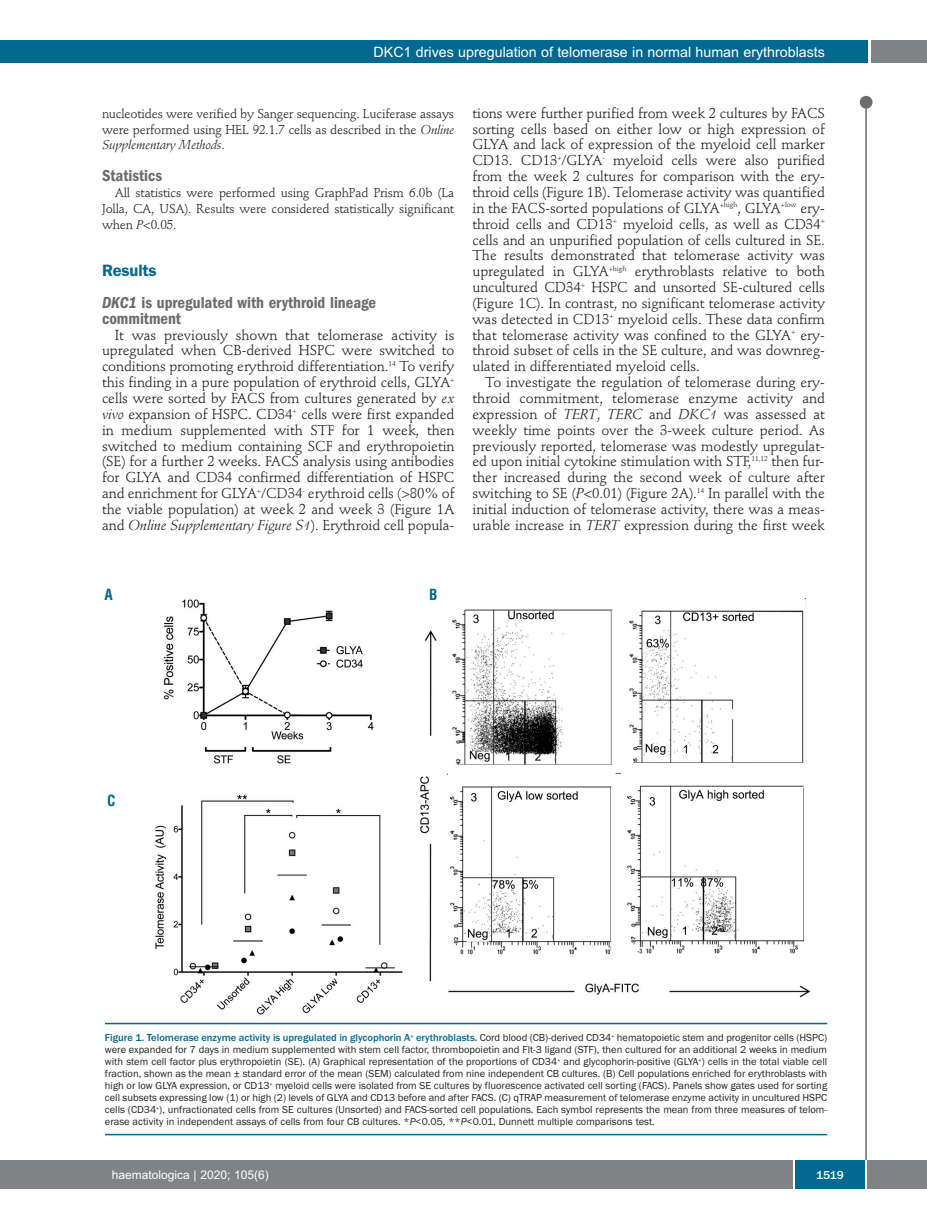
<style>
.page{position:relative;width:927px;height:1225px;background:#fff}
.page>*{position:absolute;margin:0;border:0;box-sizing:border-box;transform-origin:0 0}
.t1{font:600 condensed 16.5px/31.7px "Franklin Gothic";color:#6c6d70}
.t2{font:700 condensed 15px "Helvetica";color:#006991}
.t3{font:14.25px/15.9px "Stempel Schneidler";letter-spacing:-.005em;color:#231f20;text-align:justify}
.t4{font:14.25px "Arial";color:#fff}
.t5{font:12.75px/15.9px "Stempel Schneidler";letter-spacing:-.015em;color:#231f20;text-align:justify}
.t6{font:12px "Arial";color:#fff}
.t7{font:500 12px "Franklin Gothic";color:#fff}
.t8{font:10.5px/12px "Franklin Gothic";color:#231f20;text-align:justify}
.s1{font-style:italic}
.s2{font-stretch:normal;color:#006991}
.s3{font-weight:500;color:#006991}
</style>
<div class="page">
<div style="left:860px;top:96px;width:12px;height:13px;background:#6c6d70;border-radius:50%"></div>
<hr style="left:865px;top:98px;width:2px;height:1062px;background:#6c6d70">
<div style="left:871px;top:40px;width:56px;height:22px;background:#808285"></div>
<div style="left:18px;top:40px;width:849px;height:22px;background:#006991"></div>
<div style="left:17px;top:1160px;width:910px;height:28px;background:#808285"></div>
<div style="left:795px;top:1160px;width:70px;height:28px;background:#006991"></div>
<hr style="left:793px;top:1160px;width:2px;height:28px;background:#fff">
<hr style="left:865px;top:1160px;width:2px;height:28px;background:#fff">
<div style="left:0;top:40px;width:19px;height:22px;background:#006991"></div>
<div style="left:0;top:1160px;width:18px;height:28px;background:#808285"></div>
<img style="left:155px;top:598px;width:656px;height:417px">
<hr style="left:105px;top:1022px;width:722px;height:2px;background:#006991">
<hr style="left:105px;top:1133px;width:722px;height:2px;background:#006991">
<p class="t4" style="left:374px;top:44px;width:453px">DKC1 drives upregulation of telomerase in normal human erythroblasts</p>
<p class="t5" style="left:102px;top:107px;width:354px">nucleotides were verified by Sanger sequencing. Luciferase assays were performed using HEL 92.1.7 cells as described in the <span class="s1">Online Supplementary Methods</span>.</p>
<p class="t1" style="left:102px;top:161px;width:62px">Statistics</p>
<p class="t5" style="left:102px;top:186px;width:354px;text-indent:13px">All statistics were performed using GraphPad Prism 6.0b (La Jolla, CA, USA). Results were considered statistically significant when <span class="s1">P</span>&lt;0.05.</p>
<p class="t1" style="left:102px;top:256px;width:275px"><span class="s2">Results<br></span><span class="s1">DKC1</span> is upregulated with erythroid lineage</p>
<p class="t1" style="left:102px;top:304px;width:80px">commitment</p>
<p class="t3" style="left:102px;top:328px;width:354px;text-indent:13px">It was previously shown that telomerase activity is upregulated when CB-derived HSPC were switched to conditions promoting erythroid differentiation.<sup>14</sup> To verify this finding in a pure population of erythroid cells, GLYA<sup>+ </sup>cells were sorted by FACS from cultures generated by <span class="s1">ex vivo</span> expansion of HSPC. CD34<sup>+</sup> cells were first expanded in medium supplemented with STF for 1 week, then switched to medium containing SCF and erythropoietin (SE) for a further 2 weeks. FACS analysis using antibodies for GLYA and CD34 confirmed differentiation of HSPC and enrichment for GLYA<sup>+</sup>/CD34<sup>-</sup> erythroid cells (&gt;80% of the viable population) at week 2 and week 3 (Figure 1A and <span class="s1">Online Supplementary Figure S1</span>). Erythroid cell popula-</p>
<p class="t3" style="left:472px;top:106px;width:354px">tions were further purified from week 2 cultures by FACS sorting cells based on either low or high expression of GLYA and lack of expression of the myeloid cell marker CD13. CD13<sup>+</sup>/GLYA<sup>-</sup> myeloid cells were also purified from the week 2 cultures for comparison with the ery&shy;throid cells (Figure 1B). Telomerase activity was quantified in the FACS-sorted populations of GLYA<sup>+high</sup>, GLYA<sup>+low</sup> ery&shy;throid cells and CD13<sup>+</sup> myeloid cells, as well as CD34<sup>+ </sup>cells and an unpurified population of cells cultured in SE.<br>The results demonstrated that telomerase activity was upregulated in GLYA<sup>+high</sup> erythroblasts relative to both uncultured CD34<sup>+</sup> HSPC and unsorted SE-cultured cells (Figure 1C). In contrast, no significant telomerase activity was detected in CD13<sup>+</sup> myeloid cells. These data confirm that telomerase activity was confined to the GLYA<sup>+</sup> ery&shy;throid subset of cells in the SE culture, and was downreg&shy;ulated in differentiated myeloid cells.</p>
<p class="t3" style="left:472px;top:376px;width:354px;text-indent:13px">To investigate the regulation of telomerase during ery&shy;throid commitment, telomerase enzyme activity and expression of <span class="s1">TERT</span>, <span class="s1">TERC</span> and <span class="s1">DKC1</span> was assessed at weekly time points over the 3-week culture period. As previously reported, telomerase was modestly upregulat&shy;ed upon initial cytokine stimulation with STF,<sup>11,12</sup> then fur&shy;ther increased during the second week of culture after switching to SE (<span class="s1">P</span>&lt;0.01) (Figure 2A).<sup>14</sup> In parallel with the initial induction of telomerase activity, there was a meas&shy;urable increase in <span class="s1">TERT</span> expression during the first week</p>
<p class="t2" style="left:104px;top:585px;width:10px">A</p>
<p class="t2" style="left:429px;top:585px;width:10px">B</p>
<p class="t2" style="left:107px;top:792px;width:10px">C</p>
<p class="t8" style="left:105px;top:1031px;width:724px"><span class="s3">Figure 1. Telomerase enzyme activity is upregulated in glycophorin A</span><sup>+</sup> <span class="s3">erythroblasts.</span> Cord blood (CB)-derived CD34<sup>+</sup> hematopoietic stem and progenitor cells (HSPC) were expanded for 7 days in medium supplemented with stem cell factor, thrombopoietin and Flt-3 ligand (STF), then cultured for an additional 2 weeks in medium with stem cell factor plus erythropoietin (SE). (A) Graphical representation of the proportions of CD34<sup>+</sup> and glycophorin-positive (GLYA<sup>+</sup>) cells in the total viable cell fraction, shown as the mean ± standard error of the mean (SEM) calculated from nine independent CB cultures. (B) Cell populations enriched for erythroblasts with high or low GLYA expression, or CD13<sup>+</sup> myeloid cells were isolated from SE cultures by fluorescence activated cell sorting (FACS). Panels show gates used for sorting cell subsets expressing low (1) or high (2) levels of GLYA and CD13 before and after FACS. (C) qTRAP measurement of telomerase enzyme activity in uncultured HSPC cells (CD34<sup>+</sup>), unfractionated cells from SE cultures (Unsorted) and FACS-sorted cell populations. Each symbol represents the mean from three measures of telom&shy;erase activity in independent assays of cells from four CB cultures. *<span class="s1">P</span>&lt;0.05, **<span class="s1">P</span>&lt;0.01, Dunnett multiple comparisons test.</p>
<p class="t6" style="left:112px;top:1167px;width:158px">haematologica | 2020; 105(6)</p>
<p class="t7" style="left:816px;top:1167px;width:29px">1519</p>
</div>
